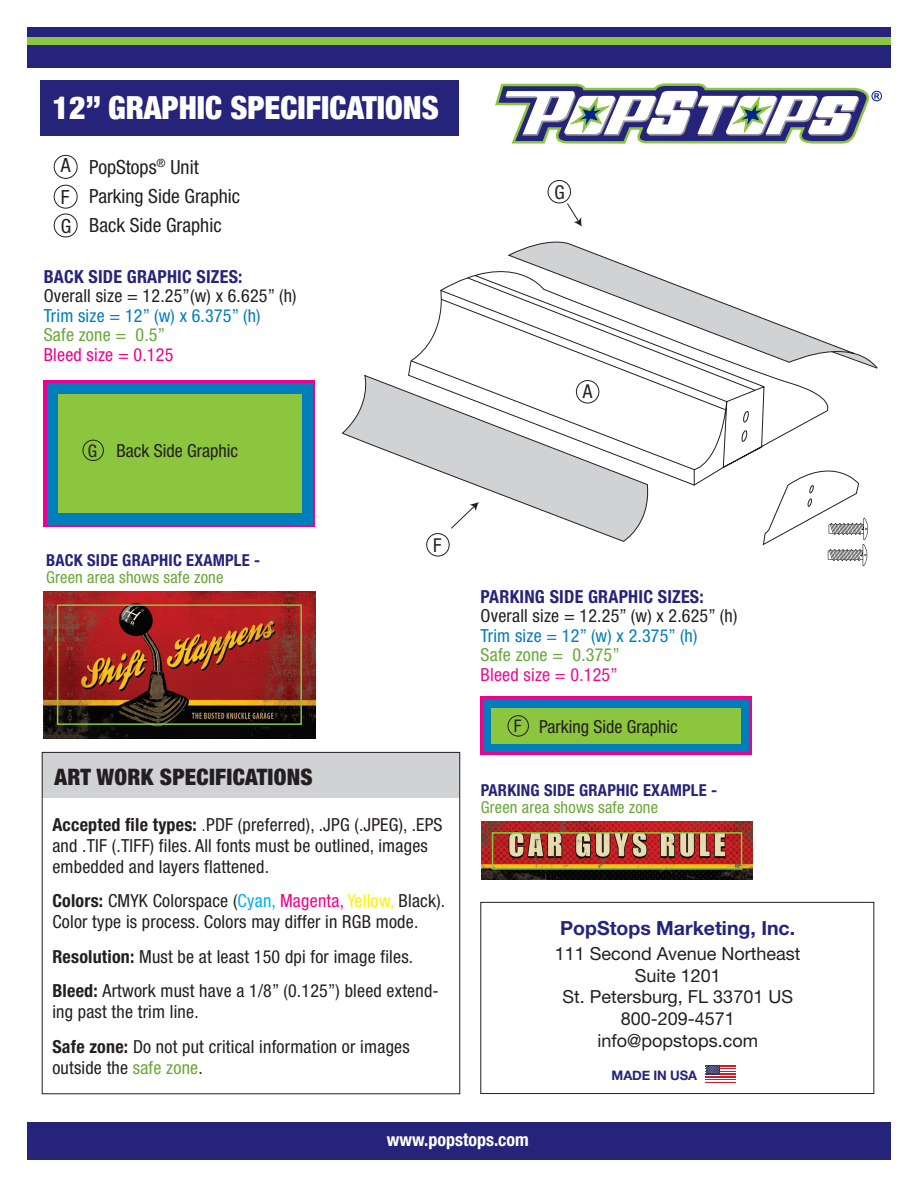
<style>
.page{position:relative;width:918px;height:1188px;background:#fff}
.page>*{position:absolute;margin:0;border:0;box-sizing:border-box;transform-origin:0 0}
.t1{font:900 condensed 31.8px "Helvetica Neue";color:#fff}
.t2{font:900 condensed 22.8px "Helvetica Neue LT Std";letter-spacing:.01em;color:#231f20}
.t3{font:condensed 19.5px/29.4px "Helvetica Neue";color:#231f20}
.t4{font:700 19.5px "Helvetica Neue LT Std";color:#26237b}
.t5{font:condensed 19.2px "Helvetica Neue";color:#231f20}
.t6{font:condensed 18px/21px "Helvetica Neue";letter-spacing:.01em;color:#231f20}
.t7{font:18px/21.6px "Helvetica Neue LT Std";color:#231f20;text-align:center}
.t8{font:condensed 18px "Helvetica Neue";letter-spacing:.01em;color:#007dbb}
.t9{font:700 condensed 18px "Helvetica Neue LT Std";letter-spacing:.01em;color:#26237b}
.t10{font:condensed 18px "Helvetica Neue";letter-spacing:.01em;color:#68a738}
.t11{font:700 condensed 18px "Helvetica Neue LT Std";color:#fff}
.t12{font:condensed 18px "Helvetica Neue";letter-spacing:.01em;color:#ec0b8e}
.t13{font:condensed 18px "Helvetica Neue";letter-spacing:.01em;color:#ed028c}
.t14{font:700 condensed 16.5px "Helvetica Neue LT Std";letter-spacing:.01em;color:#26237b}
.t15{font:condensed 16.5px "Helvetica Neue";letter-spacing:.01em;color:#68a738}
.t16{font:700 13.05px "Helvetica Neue";letter-spacing:-.01em;color:#26237b}
.s1{font-size:17.4px}
.s2{font-family:"Helvetica Neue LT Std";font-weight:700}
.s3{font-family:"Helvetica Neue LT Std";font-weight:300}
.s4{color:#00aeef}
.s5{color:#ed028c}
.s6{color:#fff101}
.s7{color:#68a738}
</style>
<div class="page">
<div style="left:481px;top:697px;width:271px;height:58px;background:#ed028c"></div>
<svg style="left:44px;top:380px;width:271px;height:147px;background:#c51693"></svg>
<div style="left:42px;top:752px;width:418px;height:46px;background:#d1d2d4"></div>
<div style="left:27px;top:27px;width:864px;height:40px;background:#26237b"></div>
<div style="left:27px;top:37px;width:864px;height:8px;background:#8bc63e"></div>
<div style="left:40px;top:81px;width:419px;height:55px;background:#26237b"></div>
<div style="left:54px;top:155px;width:24px;height:24px;border:1px solid #231f20;border-radius:50%"></div>
<div style="left:54px;top:185px;width:24px;height:24px;border:1px solid #231f20;border-radius:50%"></div>
<div style="left:54px;top:214px;width:24px;height:23px;border:1px solid #231f20;border-radius:50%"></div>
<div style="left:27px;top:1122px;width:864px;height:38px;background:#26237b"></div>
<svg style="left:495px;top:83px;width:387px;height:61px"></svg>
<div style="left:42px;top:752px;width:418px;height:342px;border:1px solid #231f20"></div>
<div style="left:480px;top:902px;width:394px;height:192px;border:1px solid #231f20"></div>
<hr style="left:706px;top:1081px;width:30px;height:2px;background:#cb2029">
<hr style="left:706px;top:1079px;width:30px;height:1px;background:#cb2029">
<hr style="left:706px;top:1076px;width:30px;height:1px;background:#cb2029">
<hr style="left:706px;top:1073px;width:30px;height:1px;background:#cb2029">
<hr style="left:706px;top:1070px;width:30px;height:2px;background:#cb2029">
<hr style="left:706px;top:1068px;width:30px;height:1px;background:#cb2029">
<hr style="left:706px;top:1065px;width:30px;height:1px;background:#cb2029">
<svg style="left:705px;top:1065px;width:17px;height:10px"></svg>
<div style="left:47px;top:383px;width:265px;height:141px;background:#007dbb"></div>
<div style="left:58px;top:394px;width:243px;height:119px;background:#8bc63e"></div>
<div style="left:83px;top:440px;width:21px;height:21px;border:1px solid #231f20;border-radius:50%"></div>
<img style="left:44px;top:591px;width:271px;height:147px">
<div style="left:57px;top:604px;width:245px;height:121px;border:2px solid #8bc63e"></div>
<div style="left:484px;top:699px;width:265px;height:53px;background:#007dbb"></div>
<div style="left:492px;top:708px;width:249px;height:36px;background:#8bc63e"></div>
<div style="left:508px;top:715px;width:21px;height:22px;border:1px solid #231f20;border-radius:50%"></div>
<img style="left:481px;top:822px;width:272px;height:58px">
<div style="left:492px;top:832px;width:250px;height:38px;border:2px solid #8bc63e"></div>
<svg style="left:567px;top:203px;width:15px;height:24px"></svg>
<div style="left:548px;top:180px;width:23px;height:23px;border:1px solid #231f20;border-radius:50%"></div>
<div style="left:426px;top:533px;width:24px;height:24px;border:1px solid #231f20;border-radius:50%"></div>
<svg style="left:469px;top:271px;width:360px;height:214px"></svg>
<svg style="left:342px;top:374px;width:309px;height:168px"></svg>
<svg style="left:762px;top:454px;width:106px;height:112px"></svg>
<svg style="left:410px;top:277px;width:346px;height:194px"></svg>
<svg style="left:506px;top:241px;width:372px;height:129px"></svg>
<h1 class="t1" style="left:53px;top:82px;width:388px">12” GRAPHIC SPECIFICATIONS</h1>
<p class="t3" style="left:89px;top:152px;width:152px">PopStops<sup>®</sup> Unit<br>Parking Side Graphic<br>Back Side Graphic</p>
<p class="t3" style="left:61px;top:149px;width:11px;line-height:31.8px">A<br>F</p>
<p class="t3" style="left:61px;top:211px;width:12px">G</p>
<p class="t9" style="left:44px;top:265px;width:200px">BACK SIDE GRAPHIC SIZES:</p>
<p class="t6" style="left:44px;top:285px;width:254px">Overall size = 12.25”(w) x 6.625” (h)</p>
<p class="t8" style="left:44px;top:305px;width:218px">Trim size = 12” (w) x 6.375” (h)</p>
<p class="t10" style="left:44px;top:324px;width:123px">Safe zone = 0.5”</p>
<p class="t13" style="left:44px;top:344px;width:131px">Bleed size = 0.125</p>
<p class="t6" style="left:88px;top:440px;width:152px"><span class="s1">G</span> Back Side Graphic</p>
<p class="t14" style="left:46px;top:551px;width:216px">BACK SIDE GRAPHIC EXAMPLE -</p>
<p class="t15" style="left:46px;top:567px;width:179px">Green area shows safe zone</p>
<p class="t5" style="left:433px;top:534px;width:10px">F</p>
<p class="t2" style="left:55px;top:763px;width:260px">ART WORK SPECIFICATIONS</p>
<p class="t6" style="left:52px;top:814px;width:392px"><span class="s2">Accepted file types:</span> <span class="s3">.</span>PDF (preferred), .JPG (.JPEG), .EPS and .TIF (.TIFF) files. All fonts must be outlined, images embedded and layers flattened.</p>
<p class="t6" style="left:52px;top:890px;width:394px"><span class="s2">Colors:</span> CMYK Colorspace (<span class="s4">Cyan,</span> <span class="s5">Magenta,</span> <span class="s6">Yellow,</span> Black).<br>Color type is process. Colors may differ in RGB mode.</p>
<p class="t6" style="left:52px;top:939px;width:388px;line-height:34.5px"><span class="s2">Resolution:</span> Must be at least 150 dpi for image files.<br><span class="s2">Bleed:</span> Artwork must have a 1/8” (0.125”) bleed extend-</p>
<p class="t6" style="left:52px;top:995px;width:359px;line-height:34.5px">ing past the trim line.<br><span class="s2">Safe zone:</span> Do not put critical information or images</p>
<p class="t6" style="left:52px;top:1057px;width:152px">outside the <span class="s7">safe zone</span>.</p>
<p class="t5" style="left:554px;top:181px;width:12px">G</p>
<p class="t5" style="left:583px;top:380px;width:11px">A</p>
<p class="t9" style="left:481px;top:585px;width:225px">PARKING SIDE GRAPHIC SIZES:</p>
<p class="t6" style="left:481px;top:605px;width:258px">Overall size = 12.25” (w) x 2.625” (h)</p>
<p class="t8" style="left:481px;top:625px;width:218px">Trim size = 12” (w) x 2.375” (h)</p>
<p class="t10" style="left:481px;top:644px;width:141px">Safe zone = 0.375”</p>
<p class="t12" style="left:481px;top:664px;width:139px">Bleed size = 0.125”</p>
<p class="t6" style="left:514px;top:716px;width:166px"><span class="s1">F</span> Parking Side Graphic</p>
<p class="t14" style="left:481px;top:781px;width:238px">PARKING SIDE GRAPHIC EXAMPLE -</p>
<p class="t15" style="left:481px;top:797px;width:179px">Green area shows safe zone</p>
<p class="t4" style="left:560px;top:916px;width:237px">PopStops Marketing, Inc.</p>
<p class="t7" style="left:555px;top:943px;width:247px">111 Second Avenue Northeast<br>Suite 1201<br>St. Petersburg, FL 33701 US<br>800-209-4571 info@popstops.com</p>
<p class="t16" style="left:612px;top:1065px;width:87px">MADE IN USA</p>
<p class="t11" style="left:387px;top:1129px;width:144px">www.popstops.com</p>
</div>
